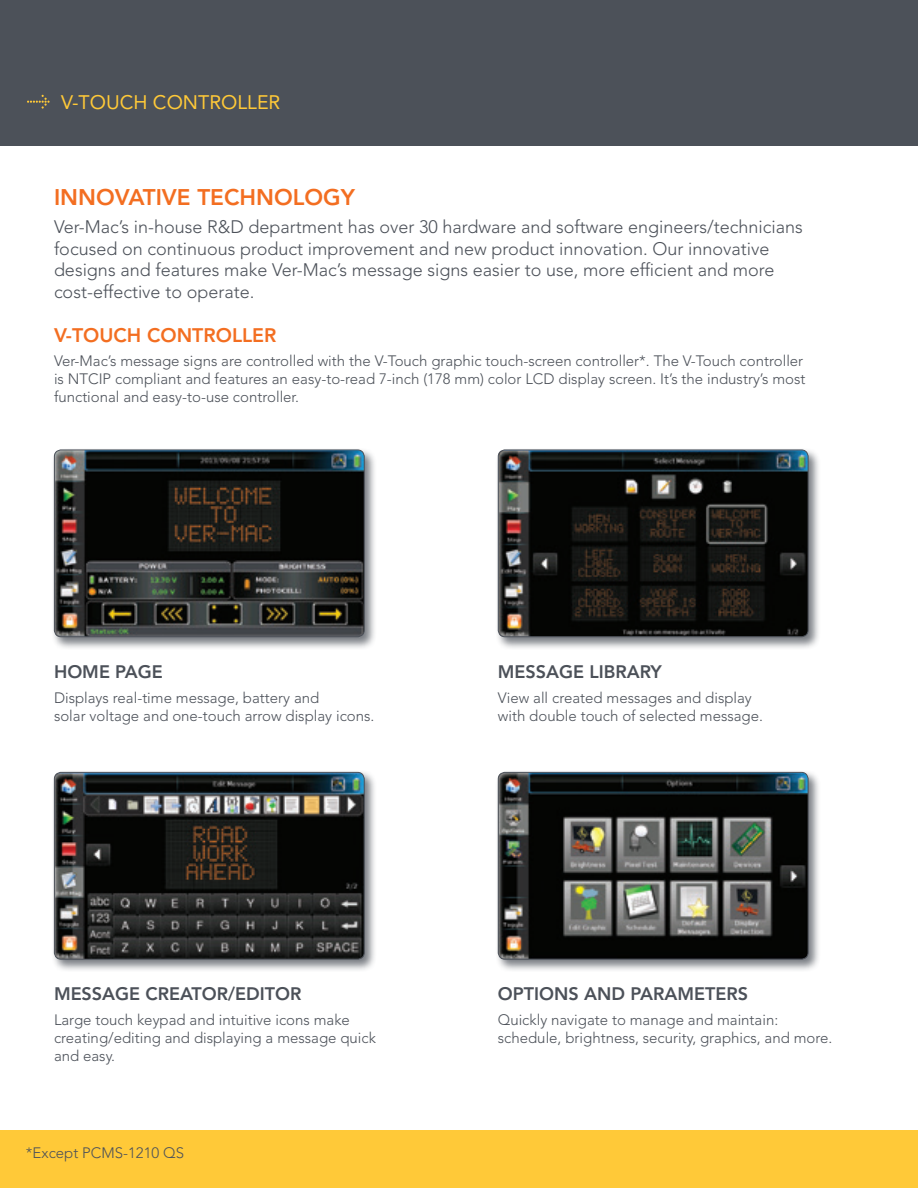
<style>
.page{position:relative;width:918px;height:1188px;background:#fff}
.page>*{position:absolute;margin:0;border:0;box-sizing:border-box;transform-origin:0 0}
.t1{font:800 22.5px "Avenir LT Std";color:#f36e21}
.t2{font:19.5px "Avenir LT Std";color:#ffc938}
.t3{font:800 19.5px "Avenir LT Std";color:#f36e21}
.t4{font:300 18px/21.6px "Avenir LT Std";color:#4c5159}
.t5{font:800 18px "Avenir LT Std";color:#4c5159}
.t6{font:300 15px/18px "Avenir LT Std";color:#4c5159}
</style>
<div class="page">
<div style="left:51px;top:446px;width:326px;height:204px;background:#4c5159;opacity:.75"></div>
<img style="left:54px;top:450px;width:310px;height:187px">
<div style="left:54px;top:450px;width:311px;height:187px;border:1px solid #4c5159;border-radius:7px"></div>
<div style="left:51px;top:769px;width:326px;height:203px;background:#4c5159;opacity:.75"></div>
<img style="left:54px;top:772px;width:310px;height:187px">
<div style="left:54px;top:772px;width:311px;height:188px;border:1px solid #4c5159;border-radius:7px"></div>
<div style="left:495px;top:446px;width:326px;height:204px;background:#4c5159;opacity:.75"></div>
<img style="left:498px;top:450px;width:310px;height:187px">
<div style="left:498px;top:450px;width:310px;height:187px;border:1px solid #4c5159;border-radius:7px"></div>
<div style="left:495px;top:769px;width:326px;height:203px;background:#4c5159;opacity:.75"></div>
<img style="left:498px;top:772px;width:310px;height:187px">
<div style="left:498px;top:772px;width:310px;height:188px;border:1px solid #4c5159;border-radius:7px"></div>
<div style="left:0;top:0;width:918px;height:146px;background:#4c5159"></div>
<div style="left:0;top:1130px;width:918px;height:58px;background:#ffc938"></div>
<svg style="left:27px;top:95px;width:23px;height:14px"></svg>
<h2 class="t2" style="left:61px;top:90px;width:221px">V-TOUCH CONTROLLER</h2>
<h1 class="t1" style="left:54px;top:184px;width:302px">INNOVATIVE TECHNOLOGY</h1>
<p class="t4" style="left:54px;top:216px;width:750px">Ver-Mac’s in-house R&amp;D department has over 30 hardware and software engineers/technicians focused on continuous product improvement and new product innovation. Our innovative designs and features make Ver-Mac’s message signs easier to use, more efficient and more cost-effective to operate.</p>
<h2 class="t3" style="left:54px;top:323px;width:224px">V-TOUCH CONTROLLER</h2>
<p class="t6" style="left:54px;top:352px;width:753px">Ver-Mac’s message signs are controlled with the V-Touch graphic touch-screen controller*. The V-Touch controller is NTCIP compliant and features an easy-to-read 7-inch (178 mm) color LCD display screen. It’s the industry’s most functional and easy-to-use controller.</p>
<p class="t5" style="left:54px;top:661px;width:110px">HOME PAGE</p>
<p class="t6" style="left:54px;top:688px;width:322px">Displays real-time message, battery and<br>solar voltage and one-touch arrow display icons.</p>
<p class="t5" style="left:54px;top:983px;width:249px">MESSAGE CREATOR/EDITOR</p>
<p class="t6" style="left:54px;top:1011px;width:323px">Large touch keypad and intuitive icons make creating/editing and displaying a message quick and easy.</p>
<p class="t6" style="left:26px;top:1144px;width:160px">*Except PCMS-1210 QS</p>
<p class="t5" style="left:498px;top:661px;width:166px">MESSAGE LIBRARY</p>
<p class="t6" style="left:498px;top:688px;width:267px">View all created messages and display with double touch of selected message.</p>
<p class="t5" style="left:498px;top:983px;width:252px">OPTIONS AND PARAMETERS</p>
<p class="t6" style="left:498px;top:1011px;width:336px">Quickly navigate to manage and maintain: schedule, brightness, security, graphics, and more.</p>
</div>
